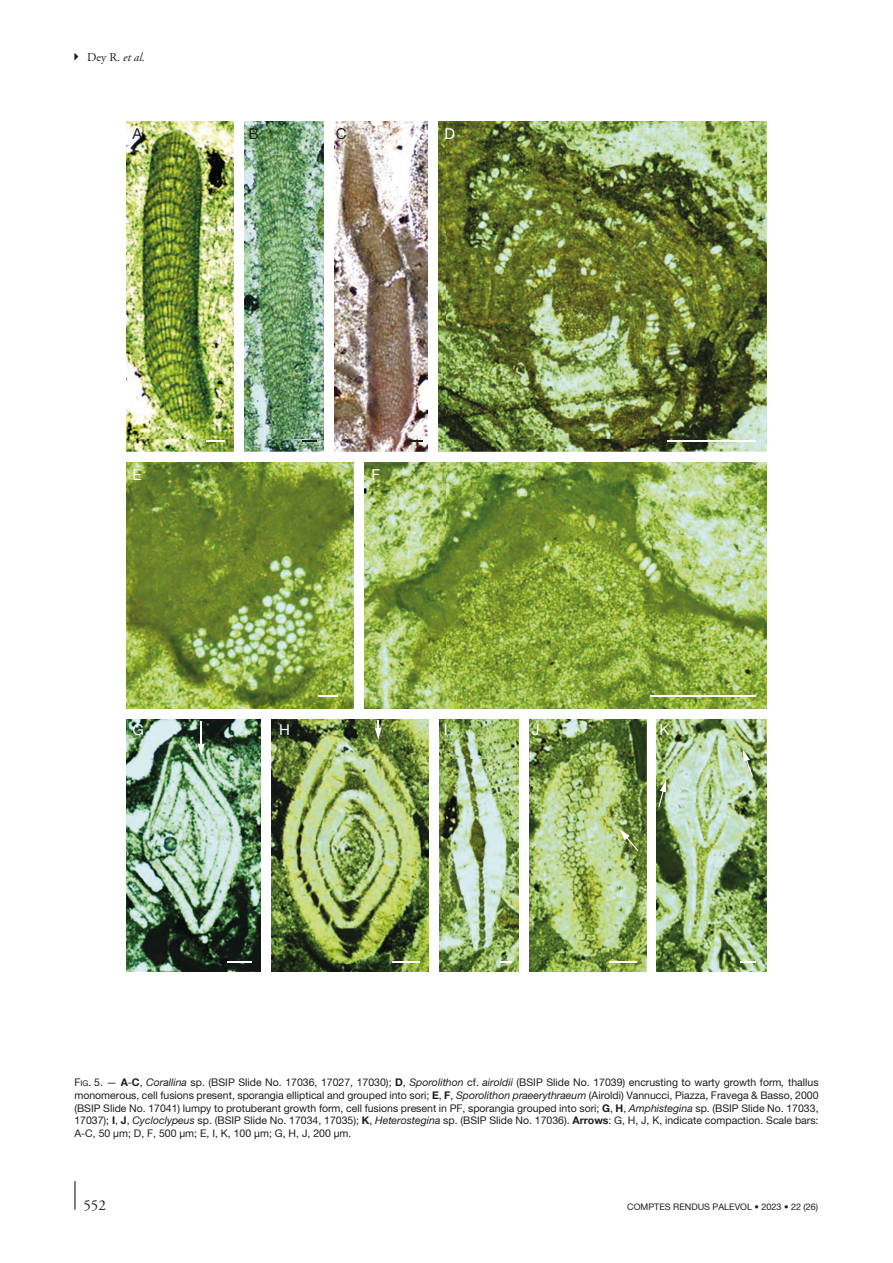
<style>
.page{position:relative;width:893px;height:1263px;background:#fff}
.page>*{position:absolute;margin:0;border:0;box-sizing:border-box;transform-origin:0 0}
.t1{font:15px "Helvetica Neue 3";color:#fff}
.t2{font:15px "Adobe Garamond Pro";color:#1d1d1b}
.t3{font:15px "Helvetica Neue 3";color:#1d1d1b}
.t4{font:12px "Adobe Garamond Pro Regular 2";color:#1d1d1b}
.t5{font:10.5px/12.8px "Helvetica Neue";color:#1d1d1b;text-align:justify}
.t6{font:9px "Helvetica Neue 2";color:#1d1d1b}
.s1{font-family:"Adobe Garamond Pro Italic 2"}
.s2{font-style:inherit}
.s3{font-size:7.8px}
.s4{font-weight:700}
.s5{font-style:italic}
</style>
<div class="page">
<hr style="left:74px;top:1181px;width:2px;height:29px;background:#1d1d1b">
<svg style="left:74px;top:53px;width:4px;height:8px"></svg>
<img style="left:126px;top:122px;width:641px;height:850px">
<div style="left:126px;top:452px;width:641px;height:9px;background:#fff"></div>
<div style="left:235px;top:122px;width:9px;height:335px;background:#fff"></div>
<div style="left:324px;top:122px;width:9px;height:335px;background:#fff"></div>
<div style="left:428px;top:122px;width:9px;height:335px;background:#fff"></div>
<div style="left:355px;top:457px;width:9px;height:257px;background:#fff"></div>
<div style="left:126px;top:709px;width:641px;height:9px;background:#fff"></div>
<div style="left:261px;top:714px;width:9px;height:258px;background:#fff"></div>
<div style="left:429px;top:714px;width:9px;height:258px;background:#fff"></div>
<div style="left:519px;top:714px;width:9px;height:258px;background:#fff"></div>
<div style="left:646px;top:714px;width:9px;height:258px;background:#fff"></div>
<svg style="left:207px;top:440px;width:18px;height:1px"></svg>
<svg style="left:302px;top:440px;width:14px;height:1px"></svg>
<svg style="left:409px;top:440px;width:13px;height:1px"></svg>
<hr style="left:668px;top:440px;width:88px;height:1px;background:#fff">
<hr style="left:650px;top:695px;width:106px;height:2px;background:#fff">
<svg style="left:319px;top:695px;width:19px;height:2px"></svg>
<svg style="left:227px;top:961px;width:24px;height:1px"></svg>
<svg style="left:392px;top:961px;width:28px;height:1px"></svg>
<svg style="left:609px;top:961px;width:28px;height:1px"></svg>
<svg style="left:741px;top:961px;width:15px;height:1px"></svg>
<svg style="left:198px;top:722px;width:6px;height:34px"></svg>
<svg style="left:375px;top:721px;width:6px;height:19px"></svg>
<svg style="left:619px;top:829px;width:19px;height:22px"></svg>
<svg style="left:658px;top:780px;width:8px;height:27px"></svg>
<svg style="left:743px;top:749px;width:10px;height:28px"></svg>
<p class="t4" style="left:87px;top:50px;width:59px">Dey R. <span class="s1">et al.</span></p>
<p class="t3" style="left:133px;top:125px;width:11px">A</p>
<p class="t3" style="left:248px;top:125px;width:12px">B</p>
<p class="t3" style="left:336px;top:125px;width:12px">C</p>
<p class="t1" style="left:445px;top:125px;width:12px">D</p>
<p class="t1" style="left:133px;top:466px;width:11px">E</p>
<p class="t1" style="left:371px;top:466px;width:10px">F</p>
<p class="t1" style="left:133px;top:721px;width:13px">G</p>
<p class="t1" style="left:279px;top:721px;width:12px">H</p>
<p class="t1" style="left:444px;top:721px;width:5px">I</p>
<p class="t1" style="left:532px;top:721px;width:9px">J</p>
<p class="t1" style="left:659px;top:721px;width:12px">K</p>
<p class="t5" style="left:74px;top:1076px;width:746px"><span class="s2">F</span><span class="s3">ig</span><span class="s2">. 5</span>. — <span class="s4">A</span>-<span class="s4">C</span>, <span class="s5">Corallina</span> sp. (BSIP Slide No. 17036, 17027, 17030); <span class="s4">D</span>, <span class="s5">Sporolithon</span> cf. <span class="s5">airoldii</span> (BSIP Slide No. 17039) encrusting to warty growth form<span class="s5">,</span> thallus monomerous, cell fusions present, sporangia elliptical and grouped into sori; <span class="s4">E</span>, <span class="s4">F</span>, <span class="s5">Sporolithon praeerythraeum</span> (Airoldi) Vannucci, Piazza, Fravega &amp; Basso, 2000 (BSIP Slide No. 17041) lumpy to protuberant growth form, cell fusions present in PF, sporangia grouped into sori; <span class="s4">G</span>, <span class="s4">H</span>, <span class="s5">Amphistegina</span> sp. (BSIP Slide No. 17033, 17037); <span class="s4">I</span>, <span class="s4">J</span>, <span class="s5">Cycloclypeus</span> sp. (BSIP Slide No. 17034, 17035); <span class="s4">K</span>, <span class="s5">Heterostegina</span> sp. (BSIP Slide No. 17036). <span class="s4">Arrows</span>: G, H, J, K, indicate compaction. Scale bars:<br>A-C, 50 µm; D, F, 500 µm; E, I, K, 100 µm; G, H, J, 200 µm.</p>
<h1 class="t2" style="left:83px;top:1196px;width:24px">552</h1>
<p class="t6" style="left:627px;top:1201px;width:193px">COMPTES RENDUS PALEVOL • 2023 • 22 (26)</p>
</div>
